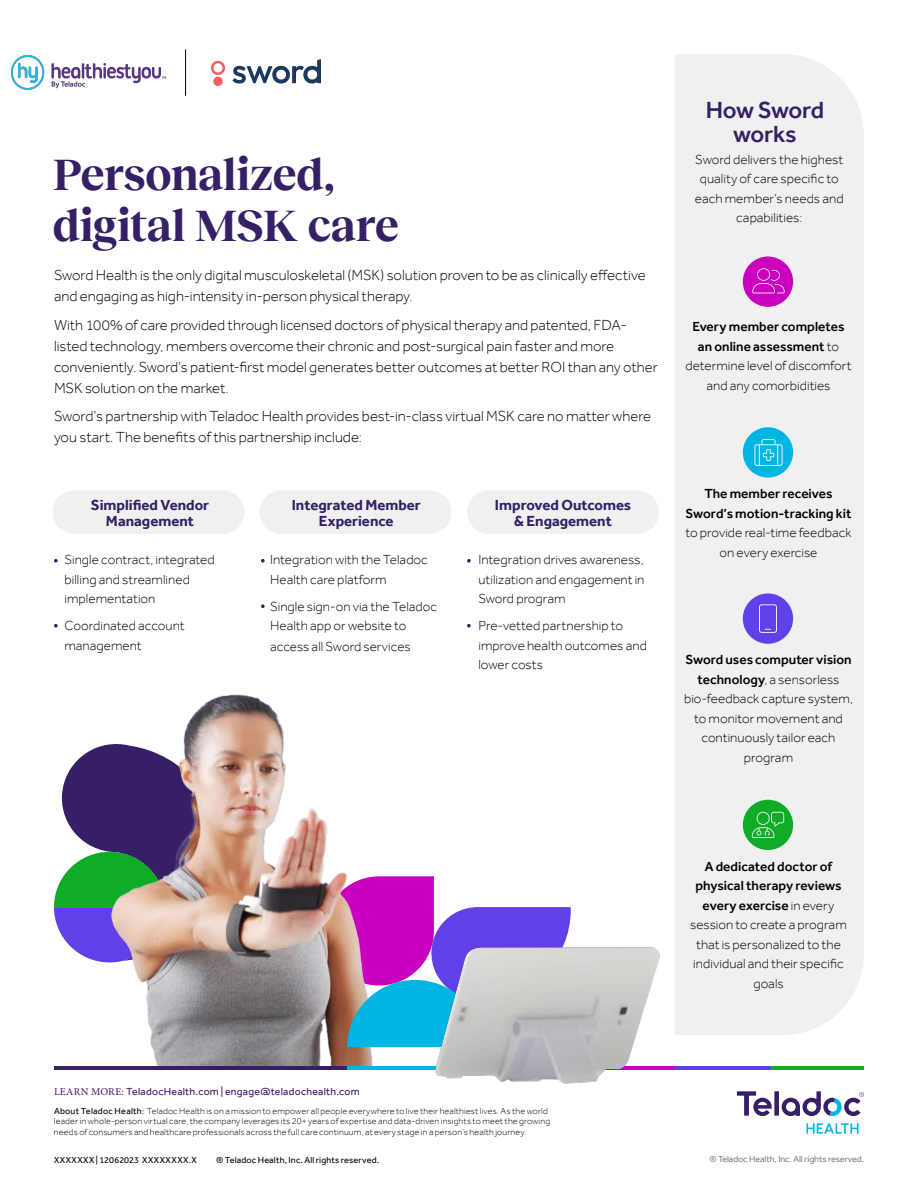
<style>
.page{position:relative;width:918px;height:1188px;background:#fff}
.page>*{position:absolute;margin:0;border:0;box-sizing:border-box;transform-origin:0 0}
.t1{font:700 45px/51px "Reckless Neue";letter-spacing:-.015em;color:#351f65}
.t2{font:500 24px/24px "Effra";letter-spacing:-.015em;color:#351f65;text-align:center}
.t3{font:300 15px/21px "Effra";color:#000}
.t4{font:700 15px/16.5px "Effra";color:#351f65;text-align:center}
.t5{font:300 13.5px/19.5px "Effra";letter-spacing:.005em;color:#000}
.t6{font:500 13.5px/19.5px "Effra";color:#000;text-align:center}
.t7{font:10.5px "Effra";letter-spacing:.025em;color:#411569}
.t8{font:300 9px/10.5px "Effra";letter-spacing:.02em;color:#000}
.t9{font:9px "Effra";letter-spacing:.02em;color:#000}
.t10{font:9px "Effra";letter-spacing:-.01em;color:#808080}
.t11{font:9px "Effra";letter-spacing:.05em;color:#000}
.s1{font-weight:500}
.s2{font-family:"Minion Pro"}
.s3{font-weight:400}
.s4{font-family:"Minion Pro";font-weight:400}
</style>
<div class="page">
<svg style="left:54px;top:746px;width:48px;height:216px"></svg>
<img style="left:102px;top:694px;width:285px;height:372px">
<hr style="left:54px;top:1066px;width:810px;height:4px;background:#351f65">
<hr style="left:347px;top:1066px;width:517px;height:4px;background:#00b5e2">
<hr style="left:676px;top:1066px;width:188px;height:4px;background:#6240e8">
<hr style="left:771px;top:1066px;width:93px;height:4px;background:#0fac26">
<svg style="left:806px;top:1123px;width:53px;height:11px"></svg>
<svg style="left:737px;top:1091px;width:127px;height:25px"></svg>
<hr style="left:185px;top:49px;width:1px;height:47px;background:#000">
<svg style="left:211px;top:61px;width:14px;height:25px"></svg>
<svg style="left:232px;top:59px;width:89px;height:25px"></svg>
<svg style="left:324px;top:876px;width:247px;height:171px"></svg>
<img style="left:421px;top:914px;width:255px;height:170px">
<div style="left:467px;top:490px;width:192px;height:44px;background:#f0f0f0;border-radius:22px"></div>
<svg style="left:467px;top:559px;width:4px;height:4px"></svg>
<svg style="left:467px;top:624px;width:4px;height:4px"></svg>
<div style="left:260px;top:490px;width:192px;height:44px;background:#f0f0f0;border-radius:22px"></div>
<svg style="left:261px;top:559px;width:4px;height:4px"></svg>
<svg style="left:261px;top:604px;width:4px;height:4px"></svg>
<div style="left:52px;top:490px;width:192px;height:44px;background:#f0f0f0;border-radius:22px"></div>
<svg style="left:54px;top:559px;width:4px;height:4px"></svg>
<svg style="left:54px;top:624px;width:4px;height:4px"></svg>
<div style="left:675px;top:846px;width:189px;height:189px;background:#f0f0f0"></div>
<div style="left:675px;top:54px;width:189px;height:792px;background:#f0f0f0"></div>
<div style="left:743px;top:800px;width:50px;height:50px;background:#0fac26;border-radius:50%"></div>
<svg style="left:752px;top:812px;width:32px;height:26px"></svg>
<div style="left:743px;top:427px;width:50px;height:51px;background:#00b5e2;border-radius:50%"></div>
<svg style="left:754px;top:439px;width:29px;height:27px"></svg>
<div style="left:743px;top:256px;width:50px;height:51px;background:#ca01be;border-radius:50%"></div>
<svg style="left:752px;top:268px;width:33px;height:25px"></svg>
<div style="left:743px;top:593px;width:50px;height:51px;background:#6240e8;border-radius:50%"></div>
<svg style="left:759px;top:604px;width:18px;height:29px"></svg>
<img style="left:12px;top:56px;width:153px;height:33px">
<h1 class="t1" style="left:52px;top:146px;width:348px">Personalized, digital MSK care</h1>
<p class="t3" style="left:54px;top:265px;width:593px">Sword Health is the only digital musculoskeletal (MSK) solution proven to be as clinically effective and engaging as high-intensity in-person physical therapy.</p>
<p class="t3" style="left:54px;top:314px;width:605px">With 100% of care provided through licensed doctors of physical therapy and patented, FDA&shy;listed technology, members overcome their chronic and post-surgical pain faster and more conveniently. Sword’s patient-first model generates better outcomes at better ROI than any other MSK solution on the market.</p>
<p class="t3" style="left:54px;top:406px;width:599px">Sword’s partnership with Teladoc Health provides best-in-class virtual MSK care no matter where you start. The benefits of this partnership include:</p>
<p class="t4" style="left:91px;top:496px;width:120px">Simplified Vendor<br>Management</p>
<p class="t5" style="left:64px;top:550px;width:152px">Single contract, integrated billing and streamlined implementation</p>
<p class="t5" style="left:64px;top:616px;width:122px">Coordinated account management</p>
<p class="t4" style="left:292px;top:496px;width:131px">Integrated Member<br>Experience</p>
<p class="t5" style="left:270px;top:550px;width:159px">Integration with the Teladoc<br>Health care platform</p>
<p class="t5" style="left:270px;top:596px;width:169px">Single sign-on via the Teladoc<br>Health app or website to</p>
<p class="t5" style="left:270px;top:637px;width:142px">access all Sword services</p>
<p class="t4" style="left:495px;top:496px;width:138px">Improved Outcomes &amp; Engagement</p>
<p class="t5" style="left:478px;top:550px;width:168px;text-align:justify">Integration drives awareness, utilization and engagement in Sword program</p>
<p class="t5" style="left:478px;top:616px;width:170px">Pre-vetted partnership to improve health outcomes and lower costs</p>
<h2 class="t2" style="left:706px;top:98px;width:120px">How Sword works</h2>
<p class="t5" style="left:695px;top:149px;width:150px;text-align:center">Sword delivers the highest quality of care specific to each member’s needs and capabilities:</p>
<p class="t5" style="left:685px;top:317px;width:168px;text-align:center"><span class="s1">Every member completes an online assessment</span> to determine level of discomfort and any comorbidities</p>
<p class="t6" style="left:685px;top:484px;width:168px">The member receives<br>Sword’s motion-tracking kit</p>
<p class="t5" style="left:686px;top:523px;width:167px;text-align:center">to provide real-time feedback on every exercise</p>
<p class="t5" style="left:684px;top:650px;width:170px;text-align:center"><span class="s1">Sword uses computer vision technology</span>, a sensorless bio-feedback capture system, to monitor movement and continuously tailor each program</p>
<p class="t7" style="left:54px;top:1086px;width:307px"><span class="s2">LEARN MORE:</span> TeladocHealth.com | engage@teladochealth.com</p>
<p class="t8" style="left:54px;top:1105px;width:498px"><span class="s3">About Teladoc Health</span><span class="s4">:</span> Teladoc Health is on a mission to empower all people everywhere to live their healthiest lives. As the world leader in whole-person virtual care, the company leverages its 20+ years of expertise and data-driven insights to meet the growing needs of consumers and healthcare professionals across the full care continuum, at every stage in a person’s health journey.</p>
<p class="t5" style="left:690px;top:857px;width:158px;text-align:center"><span class="s1">A dedicated doctor of physical therapy reviews every exercise</span> in every session to create a program that is personalized to the individual and their specific goals</p>
<p class="t11" style="left:54px;top:1154px;width:145px">XXXXXXX | 12062023 XXXXXXXX.X</p>
<p class="t9" style="left:216px;top:1154px;width:165px">® Teladoc Health, Inc. All rights reserved.</p>
<p class="t10" style="left:709px;top:1154px;width:156px">® Teladoc Health, Inc. All rights reserved.</p>
</div>
